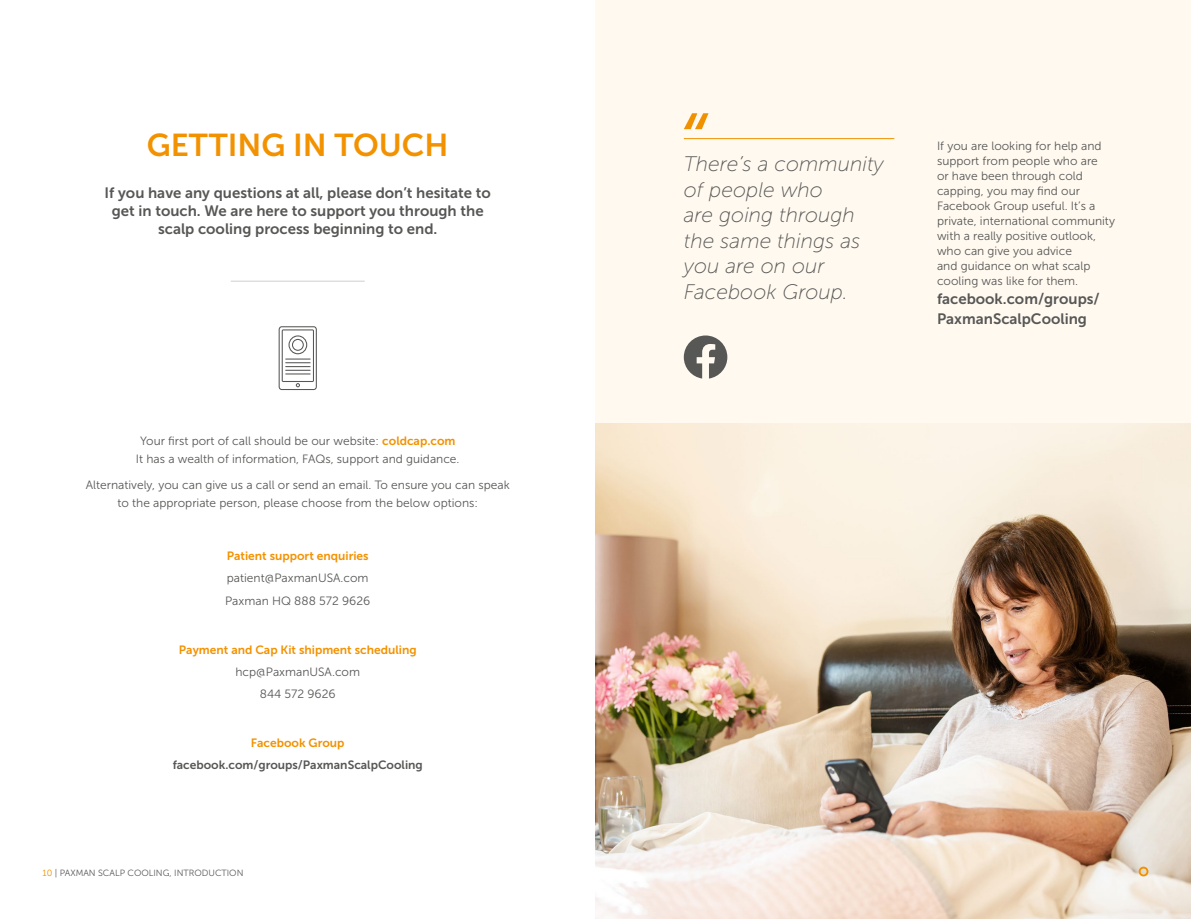
<style>
.page{position:relative;width:1191px;height:919px;background:#fff}
.page>*{position:absolute;margin:0;border:0;box-sizing:border-box;transform-origin:0 0}
.t1{font:31.5px "Museo Sans 700";color:#f39200}
.t2{font:italic 21px/25.5px "Museo Sans 100";color:#575756}
.t3{font:15px/18px "Museo Sans 700";color:#575756}
.t4{font:12px/15px "Museo Sans 300";color:#575756;text-align:center}
.t5{font:12px "Museo Sans 700";color:#f39200}
.t6{font:12px "Museo Sans 700";color:#575756}
.t7{font:9px "Museo Sans 300";color:#575756}
.s1{font-family:"Museo Sans 700";color:#f39200}
.s2{color:#f09100}
</style>
<div class="page">
<img style="left:595px;top:422px;width:596px;height:496px">
<svg style="left:1138px;top:866px;width:10px;height:10px"></svg>
<div style="left:595px;top:0;width:596px;height:422px;background:#fff9f0"></div>
<hr style="left:684px;top:138px;width:210px;height:1px;background:#f09100">
<svg style="left:684px;top:113px;width:24px;height:16px"></svg>
<svg style="left:684px;top:335px;width:43px;height:43px"></svg>
<svg style="left:279px;top:326px;width:38px;height:64px"></svg>
<hr style="left:231px;top:281px;width:134px;height:1px;background:#d0d0d0">
<h1 class="t1" style="left:147px;top:128px;width:303px">GETTING IN TOUCH</h1>
<p class="t3" style="left:105px;top:183px;width:388px;text-align:center">If you have any questions at all, please don’t hesitate to get in touch. We are here to support you through the scalp cooling process beginning to end.</p>
<p class="t4" style="left:136px;top:431px;width:325px;line-height:18px">Your first port of call should be our website: <span class="s1">coldcap.com<br></span>It has a wealth of information, FAQs, support and guidance.</p>
<p class="t4" style="left:86px;top:476px;width:425px;line-height:18px">Alternatively, you can give us a call or send an email. To ensure you can speak to the appropriate person, please choose from the below options:</p>
<p class="t5" style="left:227px;top:549px;width:143px">Patient support enquiries</p>
<p class="t4" style="left:225px;top:567px;width:147px;line-height:22.2px;text-align:left">patient@PaxmanUSA.com<br>Paxman HQ 888 572 9626</p>
<p class="t5" style="left:179px;top:642px;width:239px">Payment and Cap Kit shipment scheduling</p>
<p class="t4" style="left:235px;top:660px;width:126px;line-height:22.2px">hcp@PaxmanUSA.com<br>844 572 9626</p>
<p class="t5" style="left:251px;top:736px;width:95px">Facebook Group</p>
<p class="t6" style="left:173px;top:758px;width:252px">facebook.com/groups/PaxmanScalpCooling</p>
<p class="t7" style="left:43px;top:868px;width:202px"><span class="s2">10</span> | PAXMAN SCALP COOLING, INTRODUCTION</p>
<h2 class="t2" style="left:684px;top:151px;width:202px">There’s a community of people who<br>are going through the same things as you are on our<br>Facebook Group.</h2>
<p class="t4" style="left:937px;top:138px;width:179px;text-align:left">If you are looking for help and support from people who are<br>or have been through cold capping, you may find our<br>Facebook Group useful. It’s a private, international community with a really positive outlook, who can give you advice<br>and guidance on what scalp cooling was like for them.</p>
<p class="t3" style="left:937px;top:289px;width:164px;line-height:19.5px">facebook.com/groups/<br>PaxmanScalpCooling</p>
</div>
